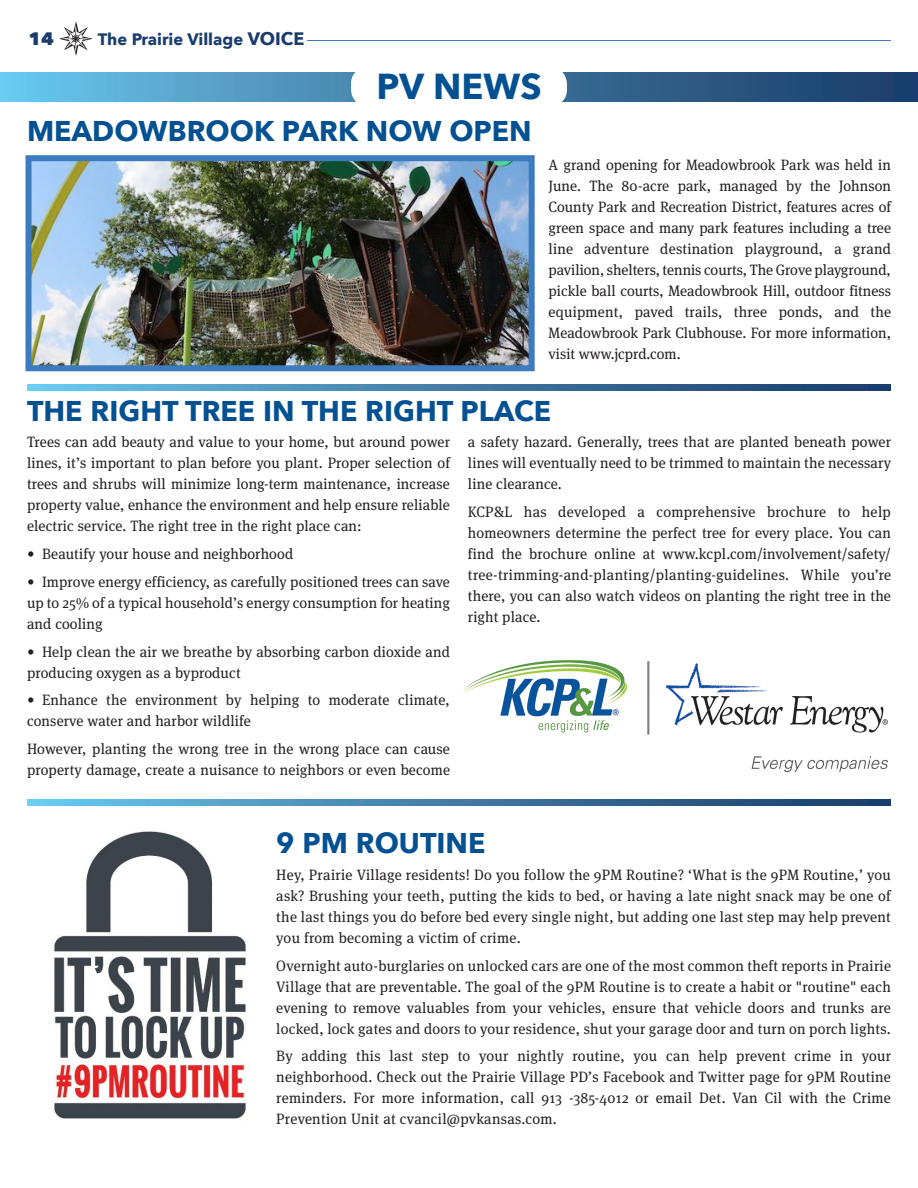
<style>
.page{position:relative;width:918px;height:1188px;background:#fff}
.page>*{position:absolute;margin:0;border:0;box-sizing:border-box;transform-origin:0 0}
.t1{font:700 36px "Avenir Next";color:#035192}
.t2{font:700 28.5px "Avenir Next";color:#035192}
.t3{font:800 18px "Avenir Next";color:#193c6d}
.t4{font:700 16.5px "Avenir Next";color:#193c6d}
.t5{font:15px/21px "Meta Serif Pro";letter-spacing:.01em;color:#231f20;text-align:justify}
.s1{font-size:18px}
</style>
<div class="page">
<img style="left:59px;top:21px;width:34px;height:35px">
<hr style="left:307px;top:40px;width:584px;height:1px;background:#3c7bbd">
<svg style="left:0;top:72px;width:918px;height:29px;background:#417da7"></svg>
<div style="left:351px;top:68px;width:216px;height:38px;background:#fff;border-radius:16px"></div>
<img style="left:463px;top:660px;width:425px;height:113px">
<img style="left:33px;top:162px;width:495px;height:202px">
<div style="left:26px;top:155px;width:509px;height:216px;border:6px solid #3c7bbd"></div>
<svg style="left:27px;top:385px;width:864px;height:6px;background:#417da7"></svg>
<svg style="left:27px;top:799px;width:864px;height:6px;background:#417da7"></svg>
<img style="left:53px;top:831px;width:193px;height:288px">
<p class="t3" style="left:28px;top:27px;width:27px">14</p>
<p class="t4" style="left:98px;top:25px;width:208px">The Prairie Village <span class="s1">VOICE</span></p>
<h1 class="t1" style="left:376px;top:55px;width:167px">PV NEWS</h1>
<h2 class="t2" style="left:27px;top:106px;width:506px">MEADOWBROOK PARK NOW OPEN</h2>
<p class="t5" style="left:549px;top:153px;width:344px">A grand opening for Meadowbrook Park was held in June. The 80-acre park, managed by the Johnson County Park and Recreation District, features acres of green space and many park features including a tree line adventure destination playground, a grand pavilion, shelters, tennis courts, The Grove playground, pickle ball courts, Meadowbrook Hill, outdoor fitness equipment, paved trails, three ponds, and the Meadowbrook Park Clubhouse. For more information, visit www.jcprd.com.</p>
<h2 class="t2" style="left:27px;top:386px;width:526px">THE RIGHT TREE IN THE RIGHT PLACE</h2>
<p class="t5" style="left:27px;top:431px;width:425px">Trees can add beauty and value to your home, but around power lines, it’s important to plan before you plant. Proper selection of trees and shrubs will minimize long-term maintenance, increase property value, enhance the environment and help ensure reliable electric service. The right tree in the right place can:</p>
<p class="t5" style="left:27px;top:543px;width:268px">• Beautify your house and neighborhood</p>
<p class="t5" style="left:27px;top:570px;width:425px">• Improve energy efficiency, as carefully positioned trees can save up to 25% of a typical household’s energy consumption for heating and cooling</p>
<p class="t5" style="left:27px;top:640px;width:425px">• Help clean the air we breathe by absorbing carbon dioxide and producing oxygen as a byproduct</p>
<p class="t5" style="left:27px;top:689px;width:424px">• Enhance the environment by helping to moderate climate, conserve water and harbor wildlife</p>
<p class="t5" style="left:27px;top:738px;width:425px">However, planting the wrong tree in the wrong place can cause property damage, create a nuisance to neighbors or even become</p>
<p class="t5" style="left:468px;top:431px;width:425px">a safety hazard. Generally, trees that are planted beneath power lines will eventually need to be trimmed to maintain the necessary line clearance.</p>
<p class="t5" style="left:468px;top:501px;width:425px">KCP&amp;L has developed a comprehensive brochure to help homeowners determine the perfect tree for every place. You can find the brochure online at www.kcpl.com/involvement/safety/ tree-trimming-and-planting/planting-guidelines. While you’re there, you can also watch videos on planting the right tree in the right place.</p>
<h2 class="t2" style="left:276px;top:818px;width:211px">9 PM ROUTINE</h2>
<p class="t5" style="left:276px;top:863px;width:616px">Hey, Prairie Village residents! Do you follow the 9PM Routine? ‘What is the 9PM Routine,’ you ask? Brushing your teeth, putting the kids to bed, or having a late night snack may be one of the last things you do before bed every single night, but adding one last step may help prevent you from becoming a victim of crime.</p>
<p class="t5" style="left:276px;top:954px;width:616px">Overnight auto-burglaries on unlocked cars are one of the most common theft reports in Prairie Village that are preventable. The goal of the 9PM Routine is to create a habit or "routine" each evening to remove valuables from your vehicles, ensure that vehicle doors and trunks are locked, lock gates and doors to your residence, shut your garage door and turn on porch lights.</p>
<p class="t5" style="left:276px;top:1045px;width:616px">By adding this last step to your nightly routine, you can help prevent crime in your neighborhood. Check out the Prairie Village PD’s Facebook and Twitter page for 9PM Routine reminders. For more information, call 913 -385-4012 or email Det. Van Cil with the Crime Prevention Unit at cvancil@pvkansas.com.</p>
</div>
